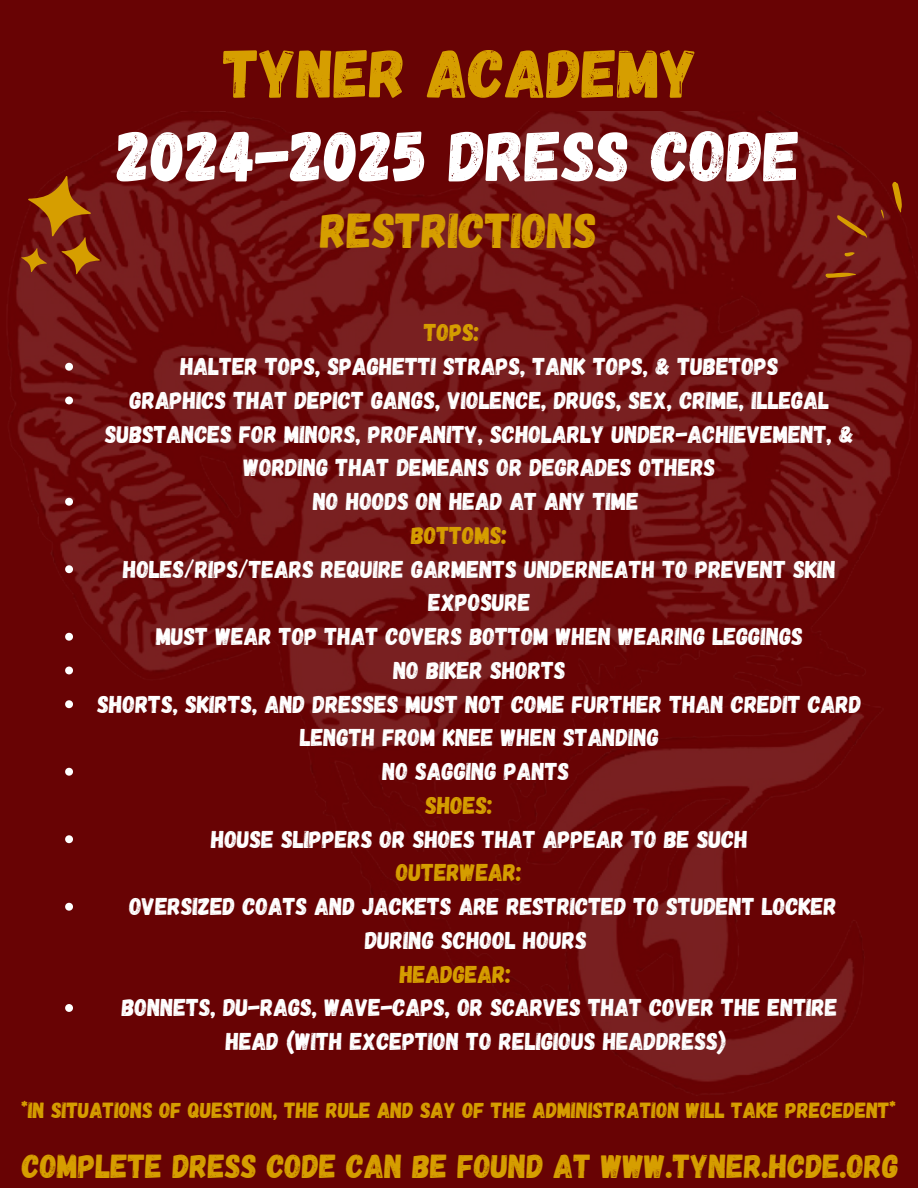
<style>
.page{position:relative;width:918px;height:1188px;background:#680304}
.page>*{position:absolute;margin:0;border:0;box-sizing:border-box;transform-origin:0 0}
.t1{font:71.25px "Gagalin";color:#fff}
.t2{font:68.4px "Gagalin";color:#d69e00}
.t3{font:48.9px "Gagalin";color:#d69e00}
.t4{font:33.3px "Gagalin";color:#d69e00}
.t5{font:24.3px/33.8px "Gagalin";color:#fff;text-align:center}
.t6{font:24.3px "Gagalin";color:#d69e00}
.t7{font:21.9px "Gagalin";color:#d69e00}
</style>
<div class="page">
<img style="left:10px;top:111px;width:903px;height:982px">
<svg style="left:10px;top:168px;width:109px;height:121px"></svg>
<svg style="left:835px;top:214px;width:34px;height:25px"></svg>
<svg style="left:825px;top:248px;width:31px;height:42px"></svg>
<svg style="left:878px;top:181px;width:35px;height:38px"></svg>
<svg style="left:65px;top:363px;width:8px;height:8px"></svg>
<svg style="left:65px;top:397px;width:8px;height:7px"></svg>
<svg style="left:65px;top:498px;width:8px;height:8px"></svg>
<svg style="left:65px;top:565px;width:8px;height:8px"></svg>
<svg style="left:65px;top:633px;width:8px;height:8px"></svg>
<svg style="left:65px;top:667px;width:8px;height:7px"></svg>
<svg style="left:65px;top:700px;width:8px;height:8px"></svg>
<svg style="left:65px;top:768px;width:8px;height:8px"></svg>
<svg style="left:65px;top:835px;width:8px;height:8px"></svg>
<svg style="left:65px;top:903px;width:8px;height:8px"></svg>
<svg style="left:65px;top:1004px;width:8px;height:8px"></svg>
<p class="t2" style="left:224px;top:29px;width:475px">TYNER ACADEMY</p>
<h2 class="t1" style="left:117px;top:110px;width:685px">2024-2025 DRESS CODE</h2>
<h3 class="t3" style="left:321px;top:198px;width:278px">RESTRICTIONS</h3>
<p class="t6" style="left:424px;top:317px;width:57px">TOPS:</p>
<p class="t5" style="left:180px;top:348px;width:600px">HALTER TOPS, SPAGHETTI STRAPS, TANK TOPS, &amp; TUBETOPS</p>
<h4 class="t5" style="left:105px;top:382px;width:751px">GRAPHICS THAT DEPICT GANGS, VIOLENCE, DRUGS, SEX, CRIME, ILLEGAL SUBSTANCES FOR MINORS, PROFANITY, SCHOLARLY UNDER-ACHIEVEMENT, &amp; WORDING THAT DEMEANS OR DEGRADES OTHERS<br>NO HOODS ON HEAD AT ANY TIME</h4>
<p class="t6" style="left:411px;top:519px;width:97px">BOTTOMS:</p>
<p class="t5" style="left:98px;top:551px;width:766px">HOLES/RIPS/TEARS REQUIRE GARMENTS UNDERNEATH TO PREVENT SKIN EXPOSURE<br>MUST WEAR TOP THAT COVERS BOTTOM WHEN WEARING LEGGINGS<br>NO BIKER SHORTS<br>SHORTS, SKIRTS, AND DRESSES MUST NOT COME FURTHER THAN CREDIT CARD LENGTH FROM KNEE WHEN STANDING<br>NO SAGGING PANTS</p>
<p class="t6" style="left:425px;top:789px;width:69px">SHOES:</p>
<p class="t5" style="left:211px;top:821px;width:539px">HOUSE SLIPPERS OR SHOES THAT APPEAR TO BE SUCH</p>
<p class="t6" style="left:396px;top:857px;width:127px">OUTERWEAR:</p>
<p class="t5" style="left:129px;top:888px;width:709px">OVERSIZED COATS AND JACKETS ARE RESTRICTED TO STUDENT LOCKER<br>DURING SCHOOL HOURS</p>
<p class="t6" style="left:400px;top:958px;width:113px">HEADGEAR:</p>
<p class="t5" style="left:122px;top:990px;width:717px">BONNETS, DU-RAGS, WAVE-CAPS, OR SCARVES THAT COVER THE ENTIRE<br>HEAD (WITH EXCEPTION TO RELIGIOUS HEADDRESS)</p>
<p class="t7" style="left:22px;top:1096px;width:876px">*IN SITUATIONS OF QUESTION, THE RULE AND SAY OF THE ADMINISTRATION WILL TAKE PRECEDENT*</p>
<h3 class="t4" style="left:22px;top:1144px;width:878px">COMPLETE DRESS CODE CAN BE FOUND AT WWW.TYNER.HCDE.ORG</h3>
</div>
